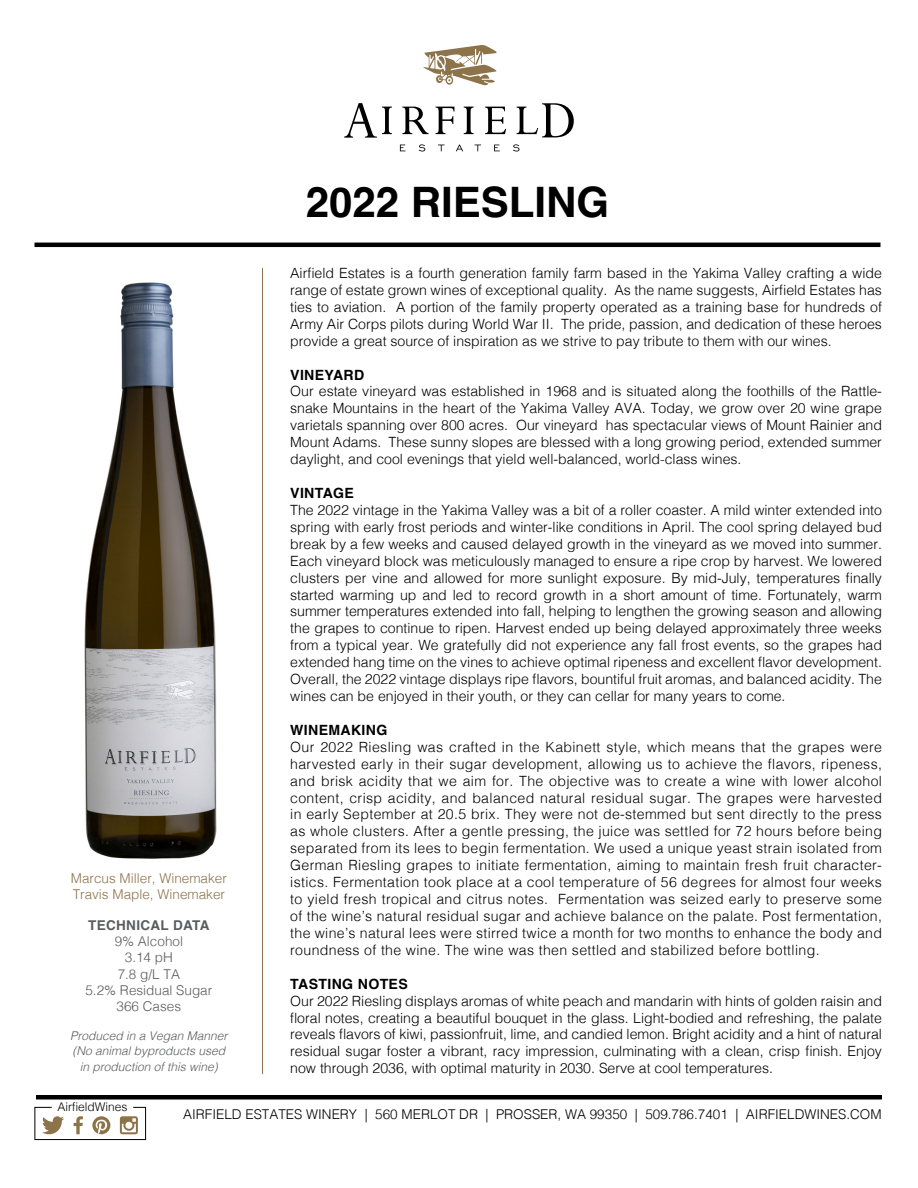
<style>
.page{position:relative;width:918px;height:1188px;background:#fff}
.page>*{position:absolute;margin:0;border:0;box-sizing:border-box;transform-origin:0 0}
.t1{font:700 42px "Helvetica";color:#000001}
.t2{font:300 14.1px/17px "Helvetica";color:#000001;text-align:justify}
.t3{font:700 14.1px "Helvetica";letter-spacing:.025em;color:#000001}
.t4{font:300 13.5px "Helvetica";color:#000001}
.t5{font:300 13.5px "Helvetica";color:#5b5c5d}
.t6{font:300 13.5px "Helvetica";color:#8d734a}
.t7{font:700 13.5px "Helvetica";letter-spacing:.025em;color:#5b5c5d}
.t8{font:italic 300 12px "Helvetica";color:#5b5c5d}
.t9{font:300 12px "Helvetica";color:#000001}
</style>
<div class="page">
<img style="left:84px;top:283px;width:132px;height:576px">
<svg style="left:400px;top:145px;width:6px;height:6px"></svg>
<svg style="left:419px;top:144px;width:6px;height:8px"></svg>
<svg style="left:438px;top:145px;width:7px;height:6px"></svg>
<svg style="left:456px;top:145px;width:7px;height:6px"></svg>
<svg style="left:475px;top:145px;width:6px;height:6px"></svg>
<svg style="left:494px;top:145px;width:6px;height:6px"></svg>
<svg style="left:513px;top:144px;width:7px;height:8px"></svg>
<svg style="left:402px;top:107px;width:27px;height:27px"></svg>
<svg style="left:436px;top:107px;width:18px;height:27px"></svg>
<svg style="left:464px;top:107px;width:10px;height:27px"></svg>
<svg style="left:485px;top:107px;width:21px;height:27px"></svg>
<svg style="left:344px;top:103px;width:48px;height:35px"></svg>
<svg style="left:517px;top:103px;width:57px;height:34px"></svg>
<svg style="left:423px;top:45px;width:74px;height:41px"></svg>
<div style="left:36px;top:1095px;width:846px;height:5px;background:#000001"></div>
<svg style="left:34px;top:1107px;width:112px;height:33px"></svg>
<hr style="left:34px;top:243px;width:846px;height:4px;background:#000001">
<hr style="left:262px;top:268px;width:1px;height:806px;background:#8d734a">
<p class="t1" style="left:306px;top:176px;width:305px">2022 RIESLING</p>
<p class="t2" style="left:290px;top:264px;width:593px">Airfield Estates is a fourth generation family farm based in the Yakima Valley crafting a wide range of estate grown wines of exceptional quality. As the name suggests, Airfield Estates has ties to aviation. A portion of the family property operated as a training base for hundreds of Army Air Corps pilots during World War II. The pride, passion, and dedication of these heroes provide a great source of inspiration as we strive to pay tribute to them with our wines.</p>
<p class="t3" style="left:290px;top:366px;width:76px">VINEYARD</p>
<p class="t2" style="left:290px;top:382px;width:593px">Our estate vineyard was established in 1968 and is situated along the foothills of the Rattle&shy;snake Mountains in the heart of the Yakima Valley AVA. Today, we grow over 20 wine grape varietals spanning over 800 acres. Our vineyard has spectacular views of Mount Rainier and Mount Adams. These sunny slopes are blessed with a long growing period, extended summer daylight, and cool evenings that yield well-balanced, world‐class wines.</p>
<p class="t3" style="left:290px;top:484px;width:65px">VINTAGE</p>
<p class="t2" style="left:290px;top:500px;width:593px">The 2022 vintage in the Yakima Valley was a bit of a roller coaster. A mild winter extended into spring with early frost periods and winter-like conditions in April. The cool spring delayed bud break by a few weeks and caused delayed growth in the vineyard as we moved into summer.<br>Each vineyard block was meticulously managed to ensure a ripe crop by harvest. We lowered clusters per vine and allowed for more sunlight exposure. By mid-July, temperatures finally started warming up and led to record growth in a short amount of time. Fortunately, warm summer temperatures extended into fall, helping to lengthen the growing season and allowing the grapes to continue to ripen. Harvest ended up being delayed approximately three weeks from a typical year. We gratefully did not experience any fall frost events, so the grapes had extended hang time on the vines to achieve optimal ripeness and excellent flavor development.<br>Overall, the 2022 vintage displays ripe flavors, bountiful fruit aromas, and balanced acidity. The wines can be enjoyed in their youth, or they can cellar for many years to come.</p>
<p class="t3" style="left:290px;top:721px;width:99px">WINEMAKING</p>
<p class="t2" style="left:290px;top:737px;width:593px">Our 2022 Riesling was crafted in the Kabinett style, which means that the grapes were harvested early in their sugar development, allowing us to achieve the flavors, ripeness, and brisk acidity that we aim for. The objective was to create a wine with lower alcohol content, crisp acidity, and balanced natural residual sugar. The grapes were harvested in early September at 20.5 brix. They were not de-stemmed but sent directly to the press as whole clusters. After a gentle pressing, the juice was settled for 72 hours before being separated from its lees to begin fermentation. We used a unique yeast strain isolated from German Riesling grapes to initiate fermentation, aiming to maintain fresh fruit character&shy;istics. Fermentation took place at a cool temperature of 56 degrees for almost four weeks to yield fresh tropical and citrus notes. Fermentation was seized early to preserve some of the wine’s natural residual sugar and achieve balance on the palate. Post fermentation, the wine’s natural lees were stirred twice a month for two months to enhance the body and roundness of the wine. The wine was then settled and stabilized before bottling.</p>
<p class="t3" style="left:290px;top:975px;width:119px">TASTING NOTES</p>
<p class="t2" style="left:290px;top:991px;width:593px">Our 2022 Riesling displays aromas of white peach and mandarin with hints of golden raisin and floral notes, creating a beautiful bouquet in the glass. Light-bodied and refreshing, the palate reveals flavors of kiwi, passionfruit, lime, and candied lemon. Bright acidity and a hint of natural residual sugar foster a vibrant, racy impression, culminating with a clean, crisp finish. Enjoy now through 2036, with optimal maturity in 2030. Serve at cool temperatures.</p>
<p class="t6" style="left:71px;top:866px;width:158px">Marcus Miller, Winemaker</p>
<p class="t6" style="left:73px;top:883px;width:154px">Travis Maple, Winemaker</p>
<p class="t7" style="left:88px;top:917px;width:123px">TECHNICAL DATA</p>
<p class="t5" style="left:115px;top:930px;width:70px">9% Alcohol</p>
<p class="t5" style="left:125px;top:946px;width:50px">3.14 pH</p>
<p class="t5" style="left:118px;top:962px;width:64px">7.8 g/L TA</p>
<p class="t5" style="left:85px;top:979px;width:128px">5.2% Residual Sugar</p>
<p class="t5" style="left:117px;top:995px;width:66px">366 Cases</p>
<p class="t8" style="left:70px;top:1026px;width:159px">Produced in a Vegan Manner</p>
<p class="t8" style="left:73px;top:1040px;width:154px">(No animal byproducts used</p>
<p class="t8" style="left:80px;top:1057px;width:140px">in production of this wine)</p>
<p class="t4" style="left:183px;top:1103px;width:700px">AIRFIELD ESTATES WINERY | 560 MERLOT DR | PROSSER, WA 99350 | 509.786.7401 | AIRFIELDWINES.COM</p>
<p class="t9" style="left:57px;top:1097px;width:72px">AirfieldWines</p>
</div>
